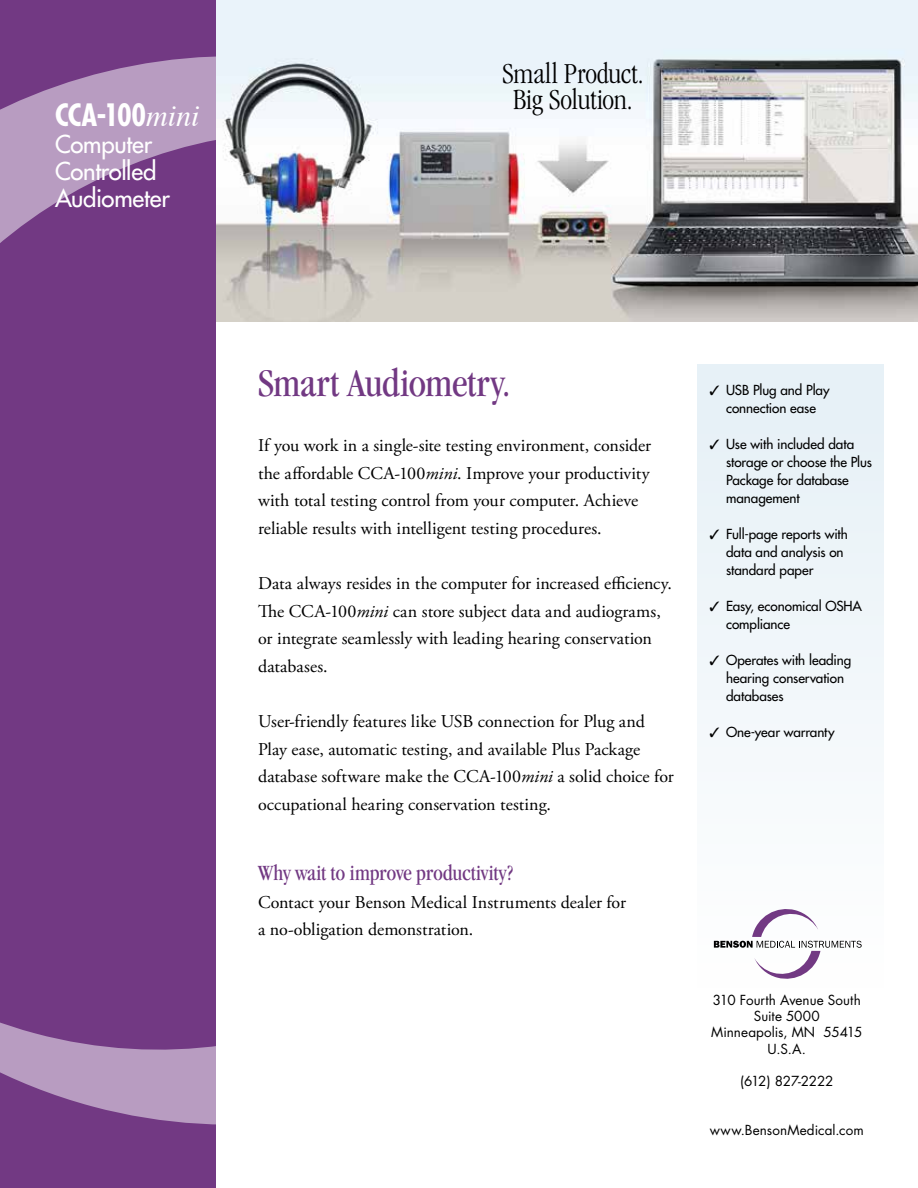
<style>
.page{position:relative;width:918px;height:1188px;background:#fff}
.page>*{position:absolute;margin:0;border:0;box-sizing:border-box;transform-origin:0 0}
.t1{font:condensed 40.5px "Garamond";letter-spacing:-.01em;color:#723983}
.t2{font:300 condensed 30px/25.8px "Garamond";letter-spacing:-.015em;color:#000;text-align:center}
.t3{font:700 condensed 30px "Futura";letter-spacing:-.02em;color:#fff}
.t4{font:24px/27px "Futura";letter-spacing:-.01em;color:#fff}
.t5{font:condensed 22.5px "Garamond";letter-spacing:-.01em;color:#723983}
.t6{font:18px/27.6px "Adobe Garamond Pro";color:#000}
.t7{font:13.5px/18px "Futura";letter-spacing:-.005em;color:#000}
.t8{font:13.5px/16.2px "Futura";letter-spacing:.005em;color:#000;text-align:center}
.t9{font:13.5px "Futura";letter-spacing:-.015em;color:#000}
.s1{font-family:"Times";font-weight:400;font-style:italic;font-stretch:normal}
.s2{font-style:italic}
</style>
<div class="page">
<div style="left:0;top:0;width:216px;height:1188px;background:#723983"></div>
<svg style="left:0;top:56px;width:216px;height:187px;fill:#b89cc1"></svg>
<svg style="left:0;top:1022px;width:216px;height:103px;fill:#b89cc1"></svg>
<div style="left:697px;top:364px;width:186px;height:624px;background:#f0f6fa"></div>
<img style="left:216px;top:0;width:702px;height:322px">
<svg style="left:714px;top:905px;width:148px;height:78px"></svg>
<h2 class="t3" style="left:55px;top:96px;width:146px">CCA-100<span class="s1">mini</span></h2>
<h3 class="t4" style="left:55px;top:131px;width:116px">Computer<br>Controlled<br>Audiometer</h3>
<h2 class="t2" style="left:502px;top:61px;width:143px">Small Product.<br>Big Solution.</h2>
<h1 class="t1" style="left:258px;top:361px;width:254px">Smart Audiometry.</h1>
<p class="t6" style="left:258px;top:432px;width:395px">If you work in a single-site testing environment, consider the affordable CCA-100<span class="s2">mini</span>. Improve your productivity with total testing control from your computer. Achieve reliable results with intelligent testing procedures.</p>
<p class="t6" style="left:258px;top:570px;width:415px">Data always resides in the computer for increased efficiency.<br>The CCA-100<span class="s2">mini</span> can store subject data and audiograms, or integrate seamlessly with leading hearing conservation databases.</p>
<p class="t6" style="left:258px;top:708px;width:417px">User-friendly features like USB connection for Plug and Play ease, automatic testing, and available Plus Package database software make the CCA-100<span class="s2">mini</span> a solid choice for occupational hearing conservation testing.</p>
<p class="t5" style="left:258px;top:861px;width:256px">Why wait to improve productivity?</p>
<p class="t6" style="left:258px;top:889px;width:369px">Contact your Benson Medical Instruments dealer for a no-obligation demonstration.</p>
<p class="t7" style="left:710px;top:381px;width:122px;text-align:center">✓ USB Plug and Play connection ease</p>
<p class="t7" style="left:726px;top:435px;width:147px;text-indent:-16px">✓ Use with included data storage or choose the Plus<br>Package for database management</p>
<p class="t7" style="left:726px;top:525px;width:123px;text-indent:-16px">✓ Full-page reports with data and analysis on standard paper</p>
<p class="t7" style="left:726px;top:597px;width:137px;text-indent:-16px">✓ Easy, economical OSHA compliance</p>
<p class="t7" style="left:726px;top:651px;width:127px;text-indent:-16px">✓ Operates with leading hearing conservation databases</p>
<p class="t7" style="left:710px;top:723px;width:126px">✓ One-year warranty</p>
<p class="t8" style="left:711px;top:992px;width:153px">310 Fourth Avenue South<br>Suite 5000<br>Minneapolis, MN 55415<br>U.S.A.</p>
<p class="t9" style="left:740px;top:1072px;width:95px">(612) 827-2222</p>
<p class="t8" style="left:710px;top:1122px;width:156px">www.BensonMedical.com</p>
</div>
